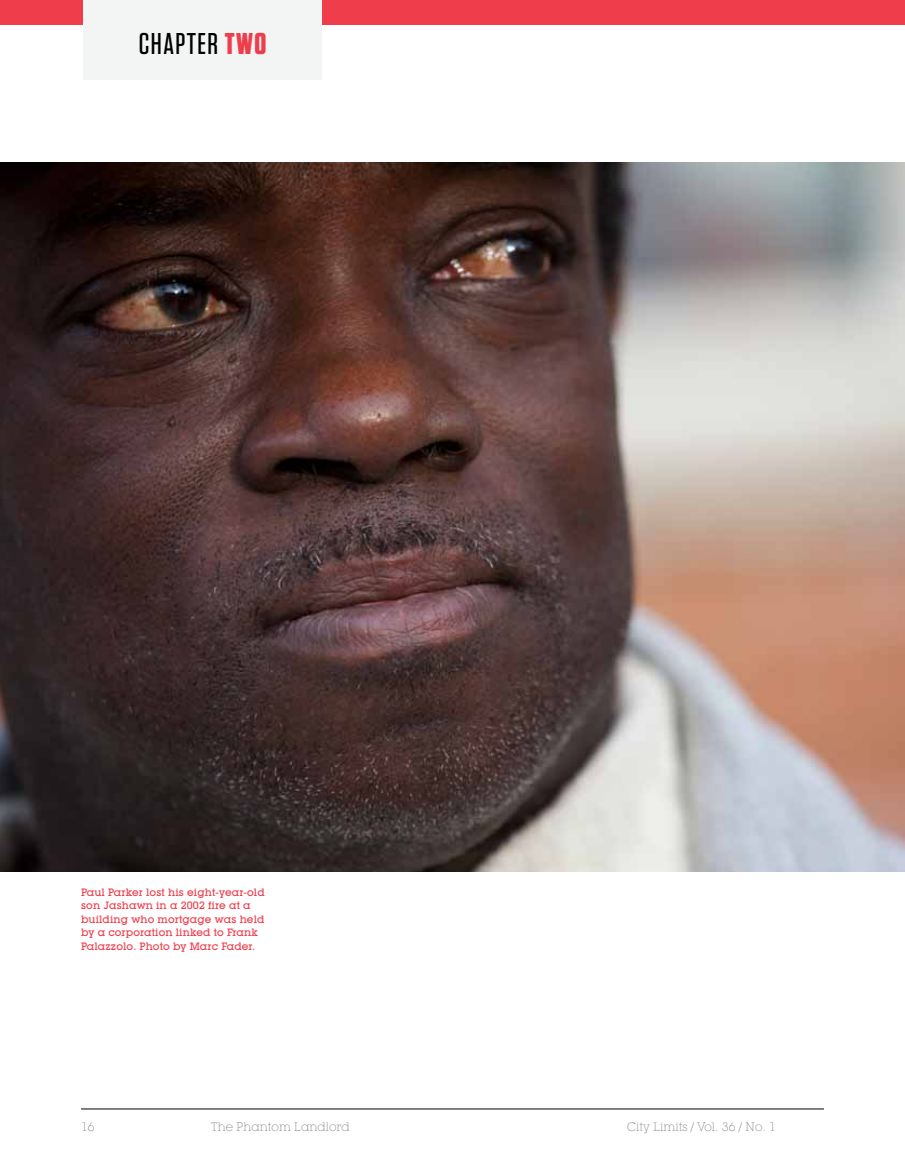
<style>
.page{position:relative;width:905px;height:1175px;background:#fff}
.page>*{position:absolute;margin:0;border:0;box-sizing:border-box;transform-origin:0 0}
.t1{font:500 30px "Tungsten";letter-spacing:.05em;color:#000}
.t2{font:300 12px "Lubalin Graph IT Cby BT Xtra";color:#6d6e71}
.t3{font:500 10.5px/13.5px "Lubalin Graph IT Cby BT";letter-spacing:.01em;color:#ef3d4b}
.s1{font-weight:700;color:#ef3d4b}
</style>
<div class="page">
<hr style="left:81px;top:1108px;width:743px;height:1px;background:#000">
<div style="left:0;top:0;width:904px;height:24px;background:#ef3d4b"></div>
<div style="left:83px;top:0;width:239px;height:80px;background:#f3f4f4"></div>
<img style="left:0;top:162px;width:904px;height:710px">
<h1 class="t1" style="left:139px;top:28px;width:129px">CHAPTER <span class="s1">TWO</span></h1>
<p class="t3" style="left:81px;top:885px;width:185px">Paul Parker lost his eight-year-old son Jashawn in a 2002 fire at a building who mortgage was held by a corporation linked to Frank<br>Palazzolo. Photo by Marc Fader.</p>
<p class="t2" style="left:81px;top:1119px;width:15px">16</p>
<p class="t2" style="left:211px;top:1119px;width:140px">The Phantom Landlord</p>
<p class="t2" style="left:627px;top:1119px;width:150px">City Limits / Vol. 36 / No. 1</p>
</div>
